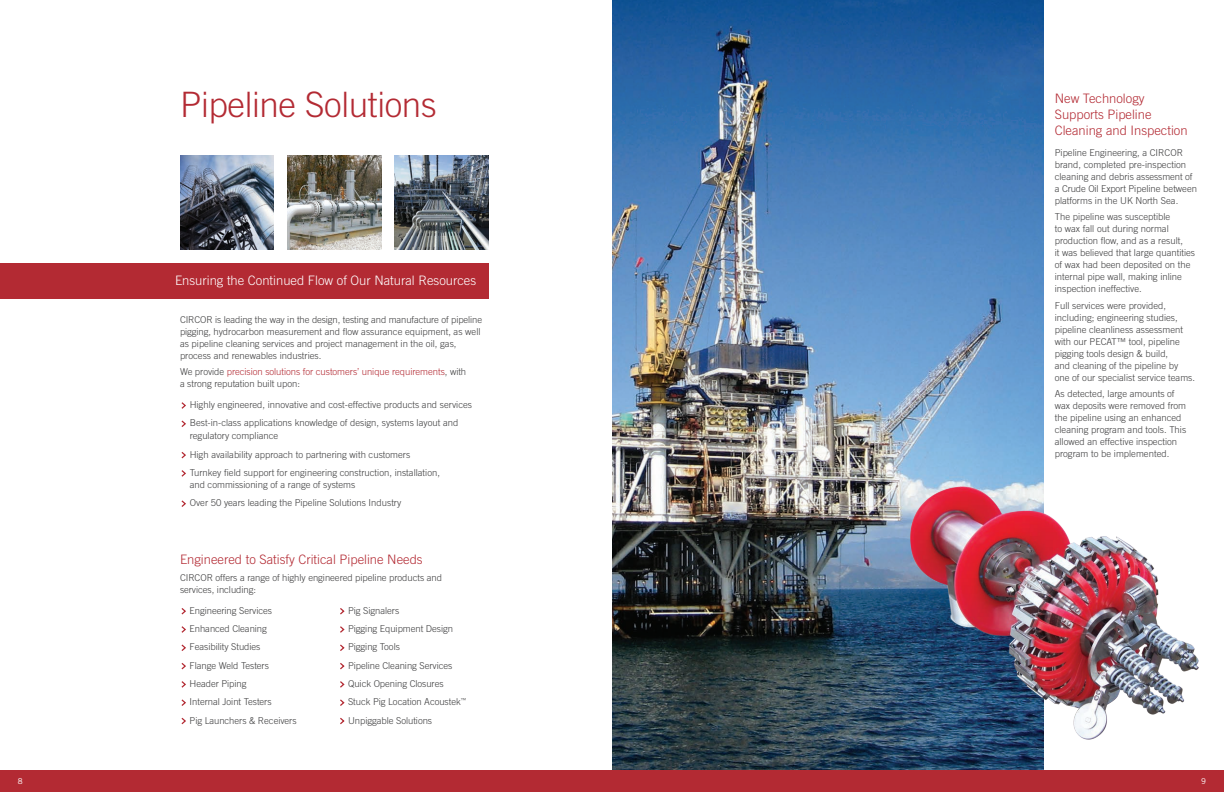
<style>
.page{position:relative;width:1224px;height:792px;background:#fff}
.page>*{position:absolute;margin:0;border:0;box-sizing:border-box;transform-origin:0 0}
.t1{font:300 35px "Trade Gothic LT Std";letter-spacing:-.01em;color:#b32a33}
.Red_Sub_Header{font:300 13px/16px "Trade Gothic LT Std";color:#b32a33}
.Red_Sub_Header-2{font:300 13px "Trade Gothic LT Std";color:#fff}
.Body{font:300 13px "Trade Gothic LT Std";color:#b32a33}
.Body-2{font:300 9.5px/12px "Trade Gothic LT Std";color:#3e3e3f}
.Body-3{font:300 9.5px/12px "Trade Gothic LT Std";letter-spacing:-.005em;color:#b32a33}
.t2{font:8px "Trade Gothic LT Std";color:#fff}
.s1{color:#3e3e3f}
</style>
<div class="page">
<img style="left:612px;top:0;width:432px;height:770px">
<div style="left:0;top:770px;width:1224px;height:22px;background:#b32a33"></div>
<svg style="left:181px;top:402px;width:5px;height:7px"></svg>
<svg style="left:181px;top:420px;width:5px;height:7px"></svg>
<svg style="left:181px;top:452px;width:5px;height:7px"></svg>
<svg style="left:181px;top:470px;width:5px;height:7px"></svg>
<svg style="left:181px;top:500px;width:5px;height:7px"></svg>
<svg style="left:181px;top:608px;width:5px;height:7px"></svg>
<svg style="left:181px;top:626px;width:5px;height:7px"></svg>
<svg style="left:181px;top:644px;width:5px;height:7px"></svg>
<svg style="left:181px;top:663px;width:5px;height:7px"></svg>
<svg style="left:181px;top:681px;width:5px;height:7px"></svg>
<svg style="left:181px;top:699px;width:5px;height:7px"></svg>
<svg style="left:181px;top:717px;width:5px;height:8px"></svg>
<svg style="left:340px;top:608px;width:5px;height:7px"></svg>
<svg style="left:340px;top:626px;width:5px;height:7px"></svg>
<svg style="left:340px;top:644px;width:5px;height:7px"></svg>
<svg style="left:340px;top:663px;width:5px;height:7px"></svg>
<svg style="left:340px;top:681px;width:5px;height:7px"></svg>
<svg style="left:340px;top:699px;width:5px;height:7px"></svg>
<svg style="left:340px;top:717px;width:5px;height:8px"></svg>
<div style="left:0;top:263px;width:488px;height:36px;background:#b32a33"></div>
<img style="left:180px;top:156px;width:94px;height:93px">
<img style="left:287px;top:156px;width:94px;height:93px">
<img style="left:394px;top:156px;width:94px;height:93px">
<img style="left:891px;top:486px;width:308px;height:260px">
<p class="t1" style="left:180px;top:84px;width:258px">Pipeline Solutions</p>
<p class="Red_Sub_Header-2" style="left:175px;top:273px;width:303px">Ensuring the Continued Flow of Our Natural Resources</p>
<p class="Body-2" style="left:180px;top:313px;width:304px">CIRCOR is leading the way in the design, testing and manufacture of pipeline pigging, hydrocarbon measurement and flow assurance equipment, as well as pipeline cleaning services and project management in the oil, gas, process and renewables industries.</p>
<p class="Body-3" style="left:180px;top:366px;width:288px"><span class="s1">We provide</span> precision solutions for customers’ unique requirements<span class="s1">, with a strong reputation built upon:</span></p>
<p class="Body-2" style="left:190px;top:399px;width:284px">Highly engineered, innovative and cost-effective products and services</p>
<p class="Body-2" style="left:190px;top:416px;width:270px;line-height:13px">Best-in-class applications knowledge of design, systems layout and regulatory compliance</p>
<p class="Body-2" style="left:190px;top:448px;width:222px">High availability approach to partnering with customers</p>
<p class="Body-2" style="left:190px;top:467px;width:252px">Turnkey field support for engineering construction, installation, and commissioning of a range of systems</p>
<p class="Body-2" style="left:190px;top:497px;width:213px">Over 50 years leading the Pipeline Solutions Industry</p>
<p class="Body" style="left:180px;top:552px;width:244px">Engineered to Satisfy Critical Pipeline Needs</p>
<p class="Body-2" style="left:180px;top:571px;width:264px">CIRCOR offers a range of highly engineered pipeline products and services, including:</p>
<p class="Body-2" style="left:190px;top:604px;width:84px">Engineering Services</p>
<p class="Body-2" style="left:190px;top:623px;width:79px">Enhanced Cleaning</p>
<p class="Body-2" style="left:190px;top:641px;width:72px">Feasibility Studies</p>
<p class="Body-2" style="left:190px;top:659px;width:81px">Flange Weld Testers</p>
<p class="Body-2" style="left:190px;top:678px;width:58px">Header Piping</p>
<p class="Body-2" style="left:190px;top:696px;width:84px">Internal Joint Testers</p>
<p class="Body-2" style="left:190px;top:714px;width:109px">Pig Launchers &amp; Receivers</p>
<p class="Body-2" style="left:348px;top:604px;width:53px">Pig Signalers</p>
<p class="Body-2" style="left:348px;top:623px;width:107px">Pigging Equipment Design</p>
<p class="Body-2" style="left:348px;top:641px;width:53px">Pigging Tools</p>
<p class="Body-2" style="left:348px;top:659px;width:106px">Pipeline Cleaning Services</p>
<p class="Body-2" style="left:348px;top:678px;width:97px">Quick Opening Closures</p>
<p class="Body-2" style="left:348px;top:696px;width:120px">Stuck Pig Location Acoustek<sup>™</sup></p>
<p class="Body-2" style="left:348px;top:714px;width:86px">Unpiggable Solutions</p>
<p class="Red_Sub_Header" style="left:1055px;top:90px;width:134px">New Technology<br>Supports Pipeline<br>Cleaning and Inspection</p>
<p class="Body-2" style="left:1055px;top:146px;width:144px">Pipeline Engineering, a CIRCOR brand, completed pre-inspection cleaning and debris assessment of a Crude Oil Export Pipeline between platforms in the UK North Sea.</p>
<p class="Body-2" style="left:1055px;top:211px;width:142px">The pipeline was susceptible<br>to wax fall out during normal production flow, and as a result,<br>it was believed that large quantities of wax had been deposited on the internal pipe wall, making inline inspection ineffective.</p>
<p class="Body-2" style="left:1055px;top:299px;width:142px">Full services were provided, including; engineering studies, pipeline cleanliness assessment with our PECAT™ tool, pipeline pigging tools design &amp; build,<br>and cleaning of the pipeline by one of our specialist service teams.</p>
<p class="Body-2" style="left:1055px;top:388px;width:133px">As detected, large amounts of wax deposits were removed from the pipeline using an enhanced cleaning program and tools. This allowed an effective inspection program to be implemented.</p>
<p class="t2" style="left:18px;top:776px;width:6px">8</p>
<p class="t2" style="left:1201px;top:776px;width:6px">9</p>
</div>
